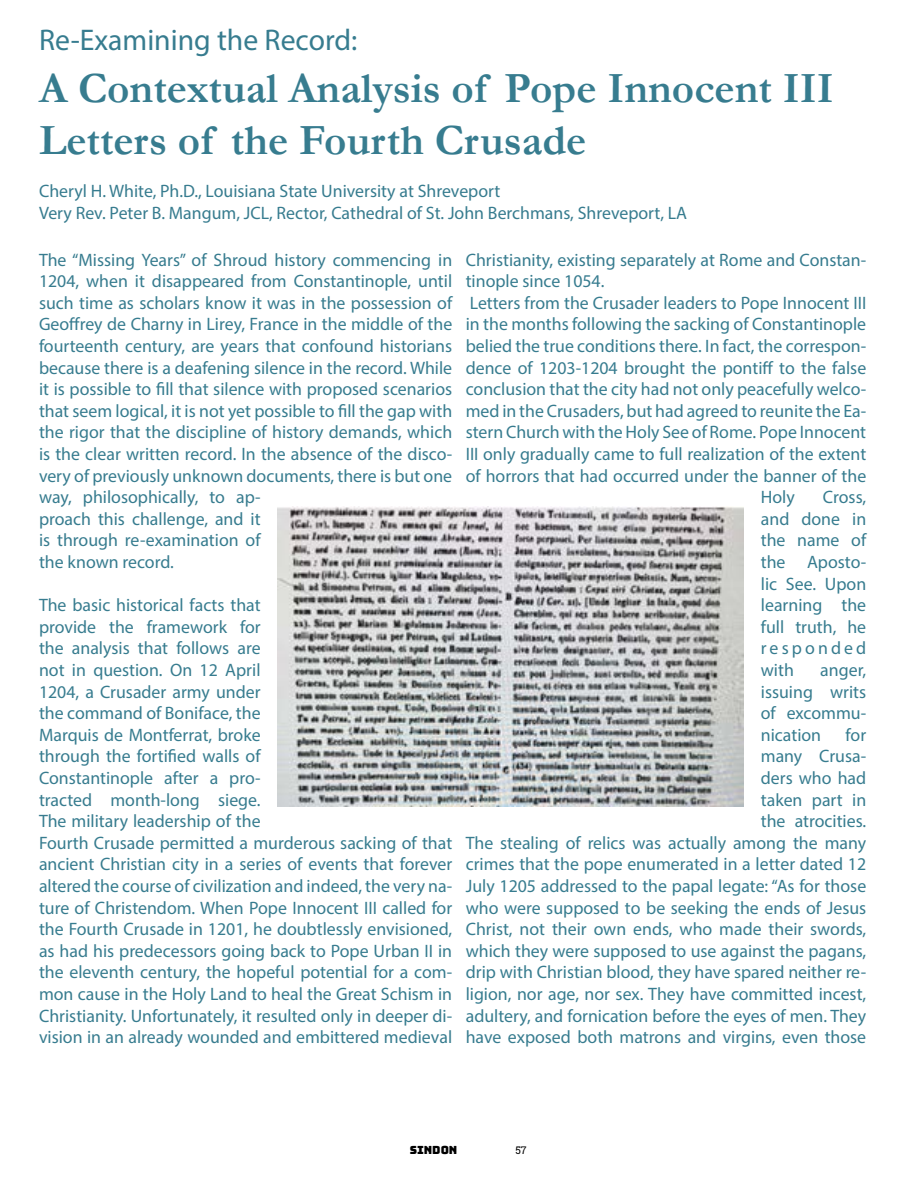
<style>
.page{position:relative;width:918px;height:1188px;background:#fff}
.page>*{position:absolute;margin:0;border:0;box-sizing:border-box;transform-origin:0 0}
.t1{font:700 43.5px/52.2px "Garamond";color:#377c8f}
.t2{font:30px "Myriad Pro";color:#377c8f}
.t3{font:18px/21.6px "Myriad Pro";color:#377c8f}
.t4{font:11.25px "Bungee";color:#000}
.t5{font:10.5px "Roboto Slab";color:#000}
</style>
<div class="page">
<img style="left:278px;top:507px;width:465px;height:300px">
<h2 class="t2" style="left:39px;top:21px;width:320px">Re-Examining the Record:</h2>
<h1 class="t1" style="left:39px;top:62px;width:796px">A Contextual Analysis of Pope Innocent III<br>Letters of the Fourth Crusade</h1>
<p class="t3" style="left:39px;top:180px;width:650px">Cheryl H. White, Ph.D., Louisiana State University at Shreveport<br>Very Rev. Peter B. Mangum, JCL, Rector, Cathedral of St. John Berchmans, Shreveport, LA</p>
<p class="t3" style="left:39px;top:248px;width:415px">The “Missing Years” of Shroud history commencing in 1204, when it disappeared from Constantinople, until such time as scholars know it was in the possession of Geoffrey de Charny in Lirey, France in the middle of the fourteenth century, are years that confound historians because there is a deafening silence in the record. While it is possible to fill that silence with proposed scenarios that seem logical, it is not yet possible to fill the gap with the rigor that the discipline of history demands, which is the clear written record. In the absence of the disco&shy;very of previously unknown documents, there is but one way, philosophically, to ap-<br>proach this challenge, and it<br>is through re-examination of<br>the known record.</p>
<p class="t3" style="left:39px;top:594px;width:415px">The basic historical facts that<br>provide the framework for<br>the analysis that follows are<br>not in question. On 12 April<br>1204, a Crusader army under<br>the command of Boniface, the<br>Marquis de Montferrat, broke<br>through the fortified walls of<br>Constantinople after a pro-<br>tracted month-long siege.<br>The military leadership of the<br>Fourth Crusade permitted a murderous sacking of that ancient Christian city in a series of events that forever altered the course of civilization and indeed, the very na&shy;ture of Christendom. When Pope Innocent III called for the Fourth Crusade in 1201, he doubtlessly envisioned, as had his predecessors going back to Pope Urban II in the eleventh century, the hopeful potential for a com&shy;mon cause in the Holy Land to heal the Great Schism in Christianity. Unfortunately, it resulted only in deeper di&shy;vision in an already wounded and embittered medieval</p>
<p class="t3" style="left:466px;top:248px;width:402px">Christianity, existing separately at Rome and Constan-</p>
<p class="t3" style="left:466px;top:270px;width:140px">tinople since 1054.</p>
<p class="t3" style="left:470px;top:292px;width:398px">Letters from the Crusader leaders to Pope Innocent III</p>
<p class="t3" style="left:466px;top:313px;width:402px">in the months following the sacking of Constantinople</p>
<p class="t3" style="left:466px;top:335px;width:402px">belied the true conditions there. In fact, the correspon-</p>
<p class="t3" style="left:466px;top:356px;width:402px">dence of 1203-1204 brought the pontiff to the false</p>
<p class="t3" style="left:466px;top:378px;width:402px">conclusion that the city had not only peacefully welco-</p>
<p class="t3" style="left:466px;top:400px;width:402px">med in the Crusaders, but had agreed to reunite the Ea-</p>
<p class="t3" style="left:466px;top:421px;width:402px">stern Church with the Holy See of Rome. Pope Innocent</p>
<p class="t3" style="left:466px;top:443px;width:402px">III only gradually came to full realization of the extent</p>
<p class="t3" style="left:466px;top:464px;width:402px">of horrors that had occurred under the banner of the</p>
<p class="t3" style="left:761px;top:486px;width:36px">Holy</p>
<p class="t3" style="left:761px;top:486px;width:107px;text-align:justify;text-indent:62px">Cross, and done in the name of the Aposto&shy;lic See. Upon learning the full truth, he responded with</p>
<p class="t3" style="left:761px;top:659px;width:107px;text-align:justify;text-indent:59px">anger, issuing writs of excommu&shy;nication</p>
<p class="t3" style="left:466px;top:724px;width:402px;text-align:right">for<br>many Crusa-<br>ders who had<br>taken part in<br>the atrocities.<br>The stealing of relics was actually among the many crimes that the pope enumerated in a letter dated 12<br>July 1205 addressed to the papal legate: “As for those who were supposed to be seeking the ends of Jesus Christ, not their own ends, who made their swords, which they were supposed to use against the pagans, drip with Christian blood, they have spared neither re&shy;ligion, nor age, nor sex. They have committed incest, adultery, and fornication before the eyes of men. They have exposed both matrons and virgins, even those</p>
<p class="t4" style="left:410px;top:1144px;width:49px">SINDON</p>
<p class="t5" style="left:515px;top:1143px;width:13px">57</p>
</div>
